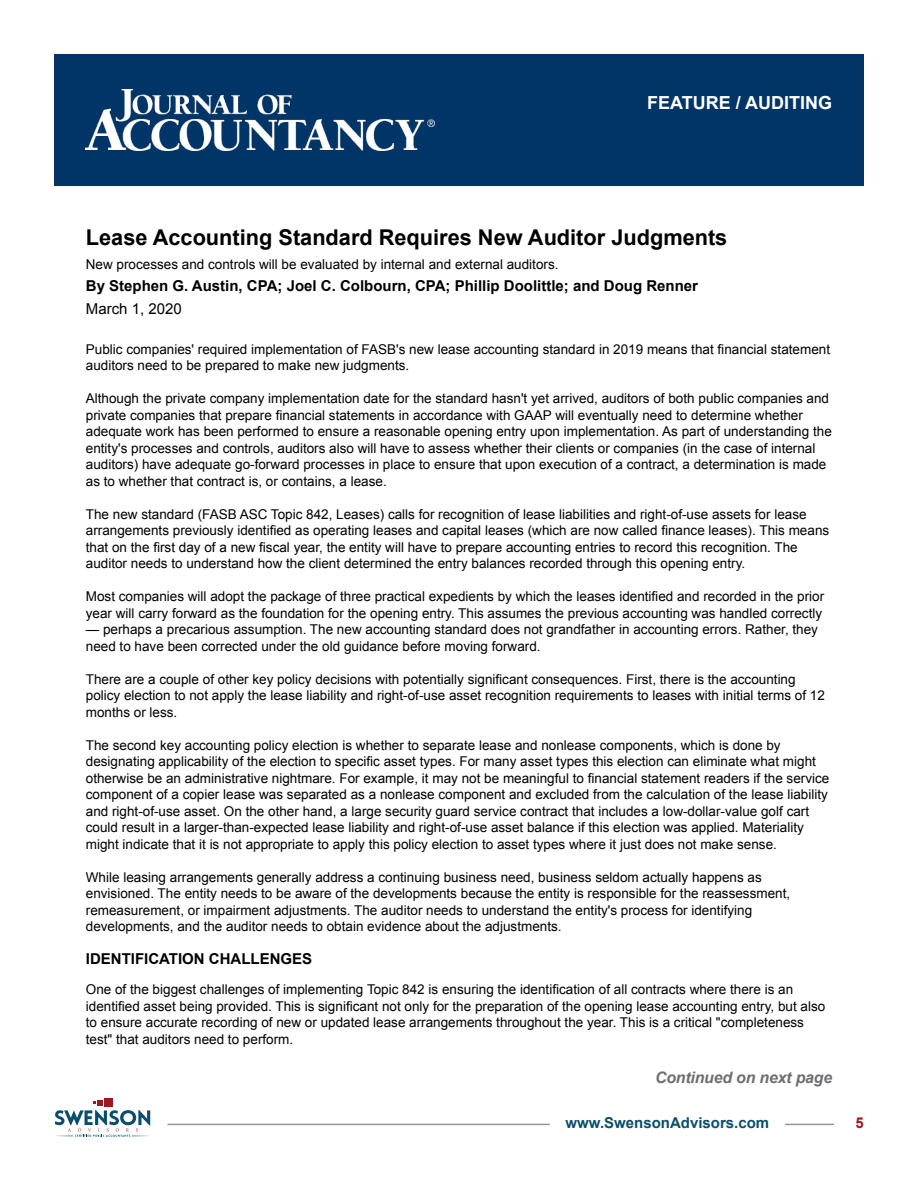
<style>
.page{position:relative;width:918px;height:1188px;background:#fff}
.page>*{position:absolute;margin:0;border:0;box-sizing:border-box;transform-origin:0 0}
.t1{font:700 21.75px "Arial";color:#000}
.t2{font:700 18px "Arial";color:#fff}
.t3{font:italic 700 15.9px "Arial";letter-spacing:-.01em;color:#6d6e71}
.t4{font:700 15px "Arial";color:#000}
.t5{font:700 15px "Arial";color:#0a4e6c}
.t6{font:15px "Arial";color:#000}
.t7{font:700 15px "Arial";color:#991b1e}
.t8{font:13.5px/16.5px "Arial";color:#000}
</style>
<div class="page">
<div style="left:104px;top:1099px;width:8px;height:8px;background:#991b1e"></div>
<svg style="left:54px;top:1100px;width:97px;height:37px"></svg>
<hr style="left:167px;top:1124px;width:383px;height:1px;background:#939598">
<hr style="left:785px;top:1124px;width:49px;height:1px;background:#939598">
<div style="left:54px;top:54px;width:810px;height:132px;background:#013567"></div>
<img style="left:86px;top:90px;width:348px;height:60px">
<h2 class="t2" style="left:647px;top:91px;width:187px">FEATURE / AUDITING</h2>
<h1 class="t1" style="left:86px;top:223px;width:643px">Lease Accounting Standard Requires New Auditor Judgments</h1>
<p class="t8" style="left:86px;top:256px;width:474px">New processes and controls will be evaluated by internal and external auditors.</p>
<p class="t4" style="left:86px;top:276px;width:614px">By Stephen G. Austin, CPA; Joel C. Colbourn, CPA; Phillip Doolittle; and Doug Renner</p>
<p class="t6" style="left:86px;top:299px;width:97px">March 1, 2020</p>
<p class="t8" style="left:86px;top:341px;width:746px">Public companies' required implementation of FASB's new lease accounting standard in 2019 means that financial statement auditors need to be prepared to make new judgments.</p>
<p class="t8" style="left:86px;top:390px;width:747px">Although the private company implementation date for the standard hasn't yet arrived, auditors of both public companies and private companies that prepare financial statements in accordance with GAAP will eventually need to determine whether adequate work has been performed to ensure a reasonable opening entry upon implementation. As part of understanding the entity's processes and controls, auditors also will have to assess whether their clients or companies (in the case of internal auditors) have adequate go-forward processes in place to ensure that upon execution of a contract, a determination is made as to whether that contract is, or contains, a lease.</p>
<p class="t8" style="left:86px;top:506px;width:745px">The new standard (FASB ASC Topic 842, Leases) calls for recognition of lease liabilities and right-of-use assets for lease arrangements previously identified as operating leases and capital leases (which are now called finance leases). This means that on the first day of a new fiscal year, the entity will have to prepare accounting entries to record this recognition. The auditor needs to understand how the client determined the entry balances recorded through this opening entry.</p>
<p class="t8" style="left:86px;top:588px;width:740px">Most companies will adopt the package of three practical expedients by which the leases identified and recorded in the prior year will carry forward as the foundation for the opening entry. This assumes the previous accounting was handled correctly</p>
<p class="t8" style="left:86px;top:621px;width:734px">— perhaps a precarious assumption. The new accounting standard does not grandfather in accounting errors. Rather, they need to have been corrected under the old guidance before moving forward.</p>
<p class="t8" style="left:86px;top:671px;width:741px">There are a couple of other key policy decisions with potentially significant consequences. First, there is the accounting policy election to not apply the lease liability and right-of-use asset recognition requirements to leases with initial terms of 12 months or less.</p>
<p class="t8" style="left:86px;top:737px;width:745px">The second key accounting policy election is whether to separate lease and nonlease components, which is done by designating applicability of the election to specific asset types. For many asset types this election can eliminate what might otherwise be an administrative nightmare. For example, it may not be meaningful to financial statement readers if the service component of a copier lease was separated as a nonlease component and excluded from the calculation of the lease liability and right-of-use asset. On the other hand, a large security guard service contract that includes a low-dollar-value golf cart could result in a larger-than-expected lease liability and right-of-use asset balance if this election was applied. Materiality might indicate that it is not appropriate to apply this policy election to asset types where it just does not make sense.</p>
<p class="t8" style="left:86px;top:869px;width:706px">While leasing arrangements generally address a continuing business need, business seldom actually happens as envisioned. The entity needs to be aware of the developments because the entity is responsible for the reassessment, remeasurement, or impairment adjustments. The auditor needs to understand the entity's process for identifying developments, and the auditor needs to obtain evidence about the adjustments.</p>
<p class="t4" style="left:86px;top:949px;width:228px">IDENTIFICATION CHALLENGES</p>
<p class="t8" style="left:86px;top:981px;width:741px">One of the biggest challenges of implementing Topic 842 is ensuring the identification of all contracts where there is an identified asset being provided. This is significant not only for the preparation of the opening lease accounting entry, but also to ensure accurate recording of new or updated lease arrangements throughout the year. This is a critical "completeness test" that auditors need to perform.</p>
<p class="t3" style="left:655px;top:1067px;width:179px">Continued on next page</p>
<p class="t5" style="left:566px;top:1112px;width:205px">www.SwensonAdvisors.com</p>
<p class="t7" style="left:856px;top:1112px;width:10px">5</p>
</div>
